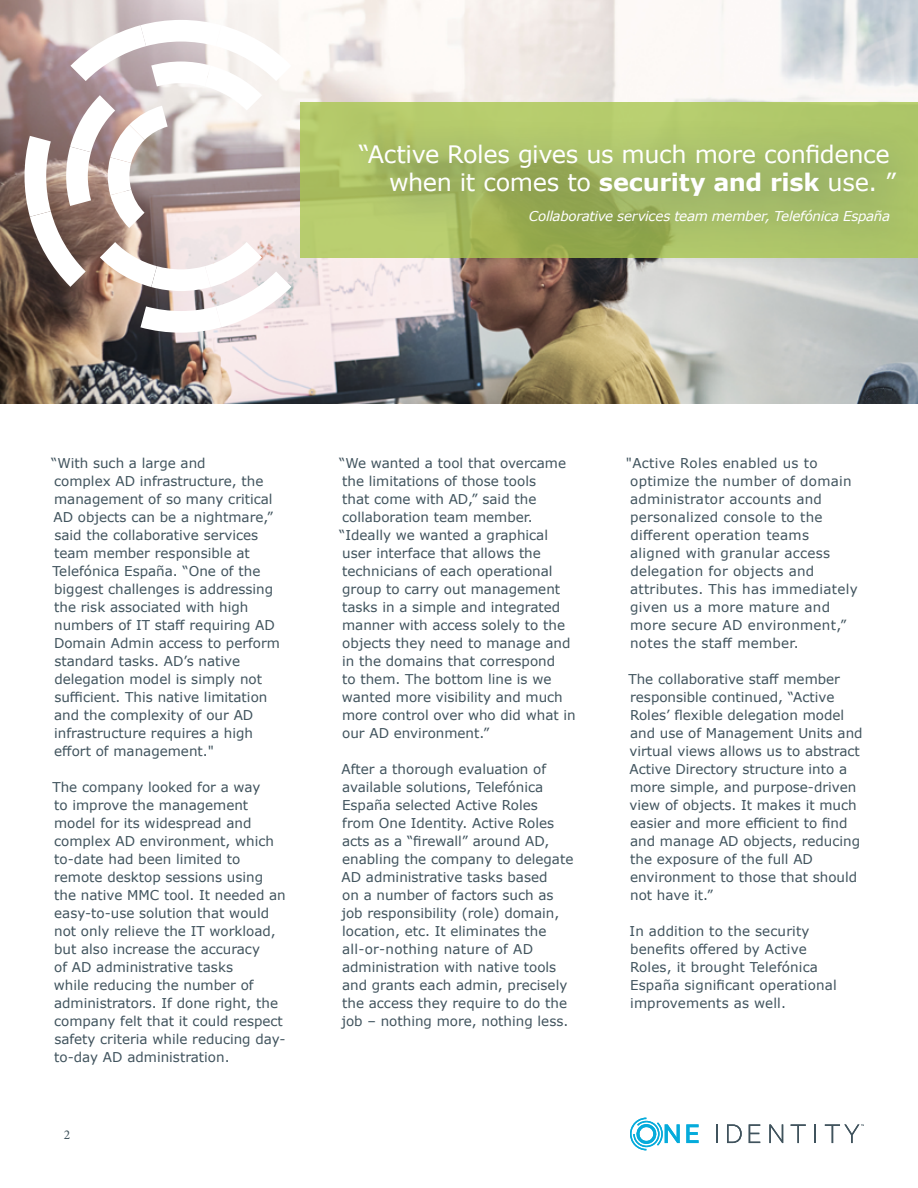
<style>
.page{position:relative;width:918px;height:1188px;background:#fff}
.page>*{position:absolute;margin:0;border:0;box-sizing:border-box;transform-origin:0 0}
.t1{font:24px/28.8px "Verdana";letter-spacing:-.02em;color:#fff;text-align:right}
.t2{font:13.5px/18px "Verdana";color:#40535d}
.t3{font:13.5px/18px "Verdana";letter-spacing:.02em;color:#40535d}
.t4{font:italic 13.5px "Verdana";letter-spacing:-.025em;color:#fff}
.t5{font:13.5px "Minion Pro";color:#40535d}
.s1{font-weight:700}
</style>
<div class="page">
<svg style="left:686px;top:1124px;width:13px;height:19px"></svg>
<svg style="left:716px;top:1124px;width:2px;height:19px"></svg>
<svg style="left:727px;top:1124px;width:15px;height:19px"></svg>
<svg style="left:749px;top:1124px;width:11px;height:19px"></svg>
<svg style="left:769px;top:1124px;width:14px;height:19px"></svg>
<svg style="left:791px;top:1124px;width:15px;height:19px"></svg>
<svg style="left:815px;top:1124px;width:1px;height:19px"></svg>
<svg style="left:630px;top:1118px;width:50px;height:32px"></svg>
<svg style="left:825px;top:1124px;width:39px;height:19px"></svg>
<img style="left:0;top:0;width:918px;height:404px">
<svg style="left:25px;top:20px;width:266px;height:313px"></svg>
<svg style="left:300px;top:103px;width:618px;height:155px;background:#b3c96a"></svg>
<div style="left:334px;top:115px;width:584px;height:151px;background:#40535d;opacity:.75"></div>
<h1 class="t1" style="left:359px;top:139px;width:539px">“Active Roles gives us much more confidence when it comes to <span class="s1">security and risk</span> use. ”</h1>
<p class="t4" style="left:529px;top:207px;width:363px">Collaborative services team member, Telefónica España</p>
<p class="t2" style="left:51px;top:454px;width:230px">“With such a large and<br>complex AD infrastructure, the management of so many critical<br>AD objects can be a nightmare,” said the collaborative services team member responsible at<br>Telefónica España. “One of the biggest challenges is addressing the risk associated with high numbers of IT staff requiring AD<br>Domain Admin access to perform standard tasks. AD’s native delegation model is simply not sufficient. This native limitation and the complexity of our AD infrastructure requires a high effort of management."</p>
<p class="t2" style="left:52px;top:778px;width:235px">The company looked for a way<br>to improve the management model for its widespread and complex AD environment, which to-date had been limited to remote desktop sessions using the native MMC tool. It needed an easy-to-use solution that would not only relieve the IT workload, but also increase the accuracy<br>of AD administrative tasks<br>while reducing the number of administrators. If done right, the company felt that it could respect safety criteria while reducing day&shy;to-day AD administration.</p>
<p class="t5" style="left:64px;top:1126px;width:8px">2</p>
<p class="t2" style="left:339px;top:454px;width:238px">“We wanted a tool that overcame the limitations of those tools<br>that come with AD,” said the collaboration team member. “Ideally we wanted a graphical user interface that allows the technicians of each operational group to carry out management tasks in a simple and integrated manner with access solely to the objects they need to manage and in the domains that correspond<br>to them. The bottom line is we wanted more visibility and much more control over who did what in our AD environment.”</p>
<p class="t2" style="left:341px;top:760px;width:234px">After a thorough evaluation of available solutions, Telefónica<br>España selected Active Roles<br>from One Identity. Active Roles acts as a “firewall” around AD, enabling the company to delegate<br>AD administrative tasks based<br>on a number of factors such as job responsibility (role) domain, location, etc. It eliminates the all-or-nothing nature of AD administration with native tools and grants each admin, precisely the access they require to do the job – nothing more, nothing less.</p>
<p class="t3" style="left:630px;top:454px;width:229px;text-indent:-4px">"Active Roles enabled us to optimize the number of domain administrator accounts and personalized console to the different operation teams aligned with granular access delegation for objects and attributes. This has immediately given us a more mature and more secure AD environment,” notes the staff member.</p>
<p class="t2" style="left:628px;top:670px;width:236px">The collaborative staff member responsible continued, “Active<br>Roles’ flexible delegation model and use of Management Units and virtual views allows us to abstract<br>Active Directory structure into a more simple, and purpose-driven view of objects. It makes it much easier and more efficient to find and manage AD objects, reducing the exposure of the full AD environment to those that should not have it.”</p>
<p class="t2" style="left:630px;top:922px;width:209px">In addition to the security benefits offered by Active<br>Roles, it brought Telefónica<br>España significant operational improvements as well.</p>
</div>
